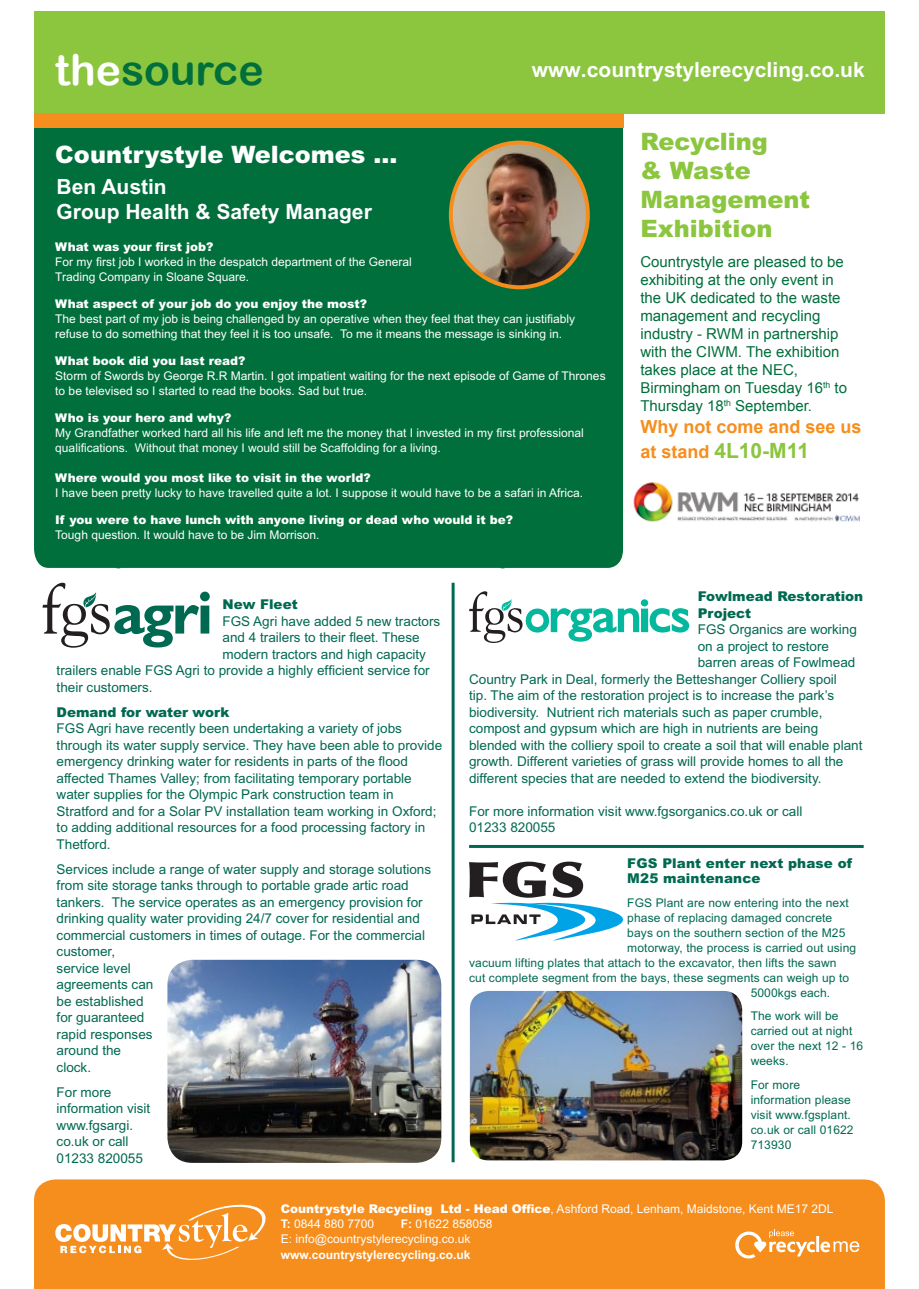
<style>
.page{position:relative;width:919px;height:1289px;background:#fff}
.page>*{position:absolute;margin:0;border:0;box-sizing:border-box;transform-origin:0 0}
.t1{font:42.6px "Arial Rounded MT Bold";color:#006f3c}
.t2{font:900 24px/28.8px "Arial MT Std";color:#8bc63e}
.t3{font:900 24px "Arial MT Std";color:#fff}
.t4{font:700 21px "Arial MT Std";color:#fff}
.t5{font:700 21px "Arial";color:#8bc63e}
.t6{font:700 18px "Arial";color:#f68e1e}
.t7{font:15px/18px "Arial";color:#006f3c}
.t8{font:13.5px/16.5px "Arial MT Std";color:#006951}
.t9{font:900 13.5px/15px "Arial MT Std";letter-spacing:.01em;color:#006951}
.t10{font:12px/15px "Arial MT Std";color:#fff}
.t11{font:12px/15px "Arial MT Std";letter-spacing:.01em;color:#006951}
.t12{font:900 12px "Arial MT Std";color:#fff}
.t13{font:700 12px "Arial MT Std";color:#fff}
.s1{color:#fff}
.s2{font-size:18px;color:#f68e1e}
.s3{font-weight:900}
.s4{font-weight:700}
</style>
<div class="page">
<div style="left:34px;top:1179px;width:850px;height:109px;background:#f68e1e"></div>
<svg style="left:55px;top:1204px;width:210px;height:55px"></svg>
<svg style="left:735px;top:1229px;width:124px;height:29px"></svg>
<div style="left:34px;top:128px;width:589px;height:440px;background:#006f3c"></div>
<svg style="left:43px;top:582px;width:167px;height:65px"></svg>
<img style="left:167px;top:959px;width:274px;height:203px">
<img style="left:451px;top:143px;width:136px;height:144px">
<div style="left:449px;top:141px;width:140px;height:148px;border:4px solid #f68e1e;border-radius:50%"></div>
<svg style="left:469px;top:861px;width:154px;height:79px"></svg>
<img style="left:470px;top:990px;width:272px;height:170px">
<svg style="left:469px;top:591px;width:220px;height:52px"></svg>
<div style="left:34px;top:12px;width:850px;height:102px;background:#8bc63e"></div>
<div style="left:34px;top:114px;width:589px;height:14px;background:#f68e1e"></div>
<hr style="left:451px;top:582px;width:3px;height:580px;background:#006951">
<hr style="left:469px;top:845px;width:394px;height:3px;background:#006951">
<img style="left:633px;top:482px;width:227px;height:40px">
<p class="t1" style="left:55px;top:44px;width:210px"><span class="s1">the</span>source</p>
<p class="t4" style="left:532px;top:57px;width:334px">www.countrystylerecycling.co.uk</p>
<p class="t3" style="left:55px;top:139px;width:344px">Countrystyle Welcomes ...</p>
<p class="t4" style="left:57px;top:174px;width:112px">Ben Austin</p>
<p class="t4" style="left:57px;top:199px;width:317px">Group Health &amp; Safety Manager</p>
<p class="t12" style="left:55px;top:239px;width:160px">What was your first job?</p>
<p class="t10" style="left:55px;top:254px;width:358px">For my first job I worked in the despatch department of the General<br>Trading Company in Sloane Square.</p>
<p class="t12" style="left:55px;top:296px;width:313px">What aspect of your job do you enjoy the most?</p>
<p class="t10" style="left:55px;top:311px;width:521px">The best part of my job is being challenged by an operative when they feel that they can justifiably refuse to do something that they feel it is too unsafe. To me it means the message is sinking in.</p>
<p class="t12" style="left:55px;top:353px;width:192px">What book did you last read?</p>
<p class="t10" style="left:55px;top:368px;width:552px">Storm of Swords by George R.R Martin. I got impatient waiting for the next episode of Game of Thrones to be televised so I started to read the books. Sad but true.</p>
<p class="t12" style="left:55px;top:410px;width:177px">Who is your hero and why?</p>
<p class="t10" style="left:55px;top:425px;width:530px">My Grandfather worked hard all his life and left me the money that I invested in my first professional qualifications. Without that money I would still be Scaffolding for a living.</p>
<p class="t12" style="left:55px;top:470px;width:317px">Where would you most like to visit in the world?</p>
<p class="t10" style="left:55px;top:485px;width:529px">I have been pretty lucky to have travelled quite a lot. I suppose it would have to be a safari in Africa.</p>
<p class="t12" style="left:55px;top:512px;width:459px">If you were to have lunch with anyone living or dead who would it be?</p>
<p class="t10" style="left:55px;top:527px;width:266px">Tough question. It would have to be Jim Morrison.</p>
<p class="t2" style="left:640px;top:126px;width:171px">Recycling<br>&amp; Waste<br>Management<br>Exhibition</p>
<p class="t7" style="left:640px;top:253px;width:208px">Countrystyle are pleased to be exhibiting at the only event in the UK dedicated to the waste management and recycling industry - RWM in partnership with the CIWM. The exhibition takes place at the NEC,<br>Birmingham on Tuesday 16<sup>th</sup> to<br>Thursday 18<sup>th</sup> September.</p>
<p class="t6" style="left:640px;top:414px;width:223px">Why not come and see us</p>
<p class="t5" style="left:640px;top:437px;width:170px"><span class="s2">at stand</span> 4L10-M11</p>
<p class="t9" style="left:222px;top:596px;width:77px">New Fleet</p>
<p class="t8" style="left:222px;top:612px;width:219px">FGS Agri have added 5 new tractors</p>
<p class="t8" style="left:222px;top:629px;width:199px">and 4 trailers to their fleet. These</p>
<p class="t8" style="left:222px;top:645px;width:205px">modern tractors and high capacity</p>
<p class="t8" style="left:57px;top:662px;width:374px">trailers enable FGS Agri to provide a highly efficient service for</p>
<p class="t8" style="left:57px;top:678px;width:98px">their customers.</p>
<p class="t8" style="left:57px;top:703px;width:387px"><span class="s3">Demand for water work<br></span>FGS Agri have recently been undertaking a variety of jobs through its water supply service. They have been able to provide emergency drinking water for residents in parts of the flood affected Thames Valley; from facilitating temporary portable water supplies for the Olympic Park construction team in Stratford and for a Solar PV installation team working in Oxford; to adding additional resources for a food processing factory in Thetford.</p>
<p class="t8" style="left:57px;top:860px;width:376px">Services include a range of water supply and storage solutions from site storage tanks through to portable grade artic road tankers. The service operates as an emergency provision for drinking quality water providing 24/7 cover for residential and commercial customers in times of outage. For the commercial customer,<br>service level<br>agreements can<br>be established<br>for guaranteed<br>rapid responses<br>around the<br>clock.</p>
<p class="t8" style="left:57px;top:1083px;width:95px">For more information visit www.fgsargi. co.uk or call<br>01233 820055</p>
<p class="t9" style="left:697px;top:587px;width:167px;line-height:16.5px">Fowlmead Restoration<br>Project</p>
<p class="t8" style="left:697px;top:621px;width:161px">FGS Organics are working</p>
<p class="t8" style="left:697px;top:637px;width:133px">on a project to restore</p>
<p class="t8" style="left:697px;top:654px;width:159px">barren areas of Fowlmead</p>
<p class="t8" style="left:469px;top:670px;width:369px">Country Park in Deal, formerly the Betteshanger Colliery spoil</p>
<p class="t8" style="left:469px;top:687px;width:366px">tip. The aim of the restoration project is to increase the park’s</p>
<p class="t8" style="left:469px;top:703px;width:355px">biodiversity. Nutrient rich materials such as paper crumble,</p>
<p class="t8" style="left:469px;top:720px;width:350px">compost and gypsum which are high in nutrients are being</p>
<p class="t8" style="left:469px;top:736px;width:395px">blended with the colliery spoil to create a soil that will enable plant</p>
<p class="t8" style="left:469px;top:753px;width:376px">growth. Different varieties of grass will provide homes to all the</p>
<p class="t8" style="left:469px;top:769px;width:354px">different species that are needed to extend the biodiversity.</p>
<p class="t8" style="left:469px;top:802px;width:335px">For more information visit www.fgsorganics.co.uk or call<br>01233 820055</p>
<p class="t9" style="left:627px;top:855px;width:226px">FGS Plant enter next phase of<br>M25 maintenance</p>
<p class="t11" style="left:627px;top:894px;width:223px">FGS Plant are now entering into the next</p>
<p class="t11" style="left:627px;top:909px;width:206px">phase of replacing damaged concrete</p>
<p class="t11" style="left:627px;top:924px;width:220px">bays on the southern section of the M25</p>
<p class="t11" style="left:627px;top:939px;width:230px">motorway, the process is carried out using</p>
<p class="t11" style="left:469px;top:954px;width:369px">vacuum lifting plates that attach to the excavator, then lifts the sawn</p>
<p class="t11" style="left:469px;top:969px;width:381px">cut complete segment from the bays, these segments can weigh up to</p>
<p class="t11" style="left:750px;top:984px;width:81px">5000kgs each.</p>
<p class="t11" style="left:750px;top:1008px;width:114px">The work will be carried out at night over the next 12 - 16 weeks.</p>
<p class="t11" style="left:750px;top:1076px;width:104px">For more information please visit www.fgsplant. co.uk or call 01622<br>713930</p>
<p class="t10" style="left:281px;top:1201px;width:554px"><span class="s3">Countrystyle Recycling Ltd - Head Office</span>, Ashford Road, Lenham, Maidstone, Kent ME17 2DL</p>
<p class="t10" style="left:281px;top:1216px;width:95px"><span class="s4">T:</span> 0844 880 7700</p>
<p class="t10" style="left:401px;top:1216px;width:93px"><span class="s4">F:</span> 01622 858058</p>
<p class="t10" style="left:281px;top:1231px;width:191px">E: info@countrystylerecycling.co.uk</p>
<p class="t13" style="left:281px;top:1247px;width:191px">www.countrystylerecycling.co.uk</p>
</div>
